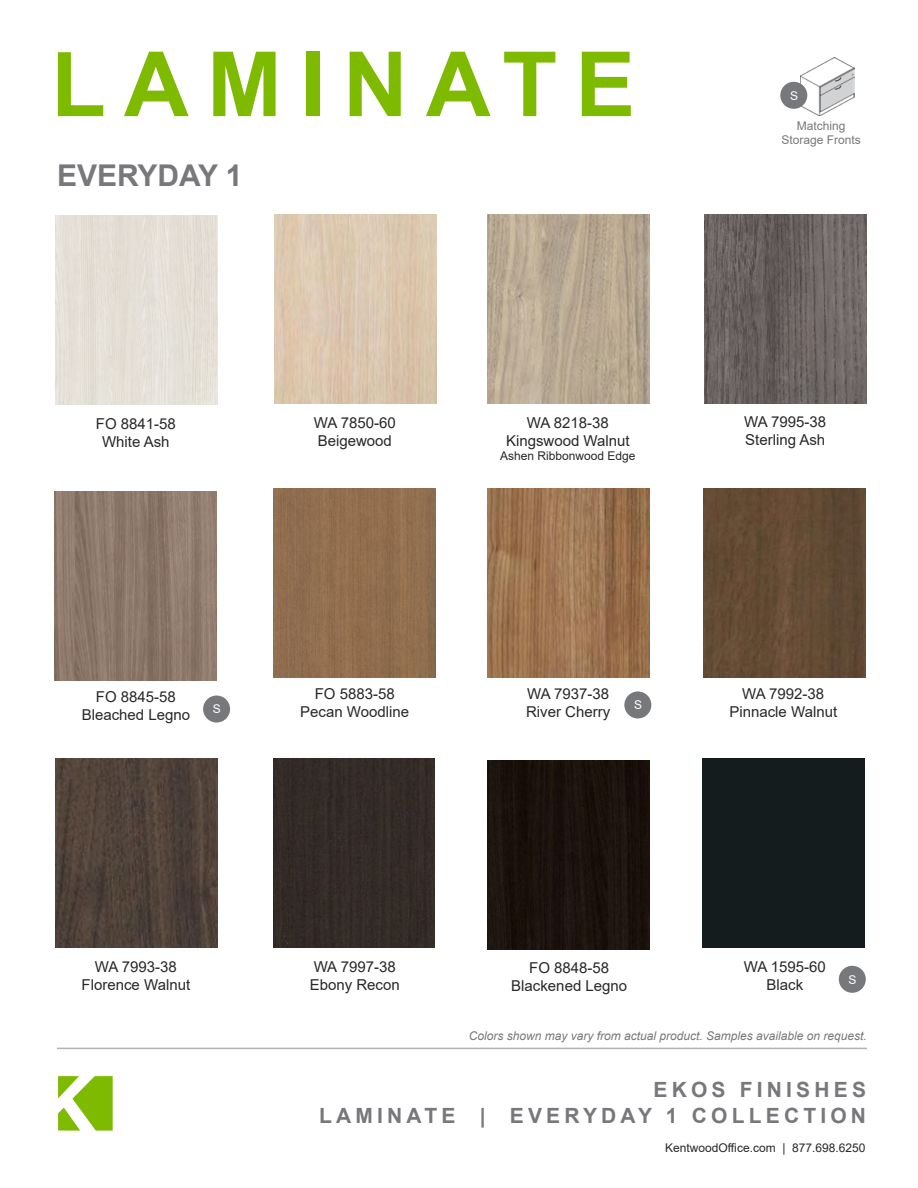
<style>
.page{position:relative;width:918px;height:1188px;background:#fff}
.page>*{position:absolute;margin:0;border:0;box-sizing:border-box;transform-origin:0 0}
.t1{font:700 90px "Arial";letter-spacing:.2em;color:#7ebb00}
.t2{font:700 30px "Arial";color:#77787b}
.t3{font:700 21px/25.2px "Arial";letter-spacing:.2em;color:#77787b;text-align:right}
.t4{font:15px/18px "Arial";color:#292829;text-align:center}
.t5{font:italic 12px "Arial";color:#77787b}
.t6{font:12px "Arial";color:#292829}
.t7{font:12px/14.4px "Arial";color:#77787b;text-align:center}
.t8{font:12px "Arial";color:#fff}
</style>
<div class="page">
<svg style="left:58px;top:1076px;width:55px;height:55px"></svg>
<hr style="left:57px;top:1048px;width:810px;height:1px;background:#b1b4b6">
<img style="left:56px;top:759px;width:162px;height:189px">
<div style="left:487px;top:760px;width:162px;height:189px;background:#1c120c"></div>
<div style="left:273px;top:759px;width:162px;height:189px;background:#342b27"></div>
<div style="left:273px;top:488px;width:162px;height:189px;background:#916e4f"></div>
<img style="left:704px;top:488px;width:162px;height:189px">
<img style="left:488px;top:488px;width:162px;height:189px">
<img style="left:274px;top:214px;width:162px;height:189px">
<img style="left:487px;top:214px;width:162px;height:189px">
<img style="left:55px;top:492px;width:162px;height:189px">
<img style="left:800px;top:58px;width:55px;height:58px">
<div style="left:780px;top:82px;width:27px;height:27px;background:#77787b;border-radius:50%"></div>
<div style="left:624px;top:691px;width:27px;height:27px;background:#77787b;border-radius:50%"></div>
<div style="left:203px;top:696px;width:27px;height:27px;background:#77787b;border-radius:50%"></div>
<img style="left:704px;top:214px;width:162px;height:189px">
<div style="left:56px;top:216px;width:162px;height:189px;background:#e4dfd6"></div>
<div style="left:703px;top:759px;width:162px;height:189px;background:#141c1e"></div>
<div style="left:839px;top:966px;width:27px;height:27px;background:#77787b;border-radius:50%"></div>
<h1 class="t1" style="left:51px;top:21px;width:586px">LAMINATE</h1>
<h2 class="t2" style="left:57px;top:155px;width:187px">EVERYDAY 1</h2>
<p class="t8" style="left:790px;top:87px;width:10px">S</p>
<p class="t7" style="left:782px;top:118px;width:81px">Matching<br>Storage Fronts</p>
<p class="t4" style="left:96px;top:414px;width:82px">FO 8841-58<br>White Ash</p>
<p class="t4" style="left:314px;top:413px;width:83px;text-align:left">WA 7850-60<br>Beigewood</p>
<p class="t4" style="left:82px;top:688px;width:110px">FO 8845-58<br>Bleached Legno</p>
<p class="t8" style="left:213px;top:701px;width:10px">S</p>
<p class="t4" style="left:300px;top:685px;width:110px">FO 5883-58<br>Pecan Woodline</p>
<p class="t4" style="left:506px;top:413px;width:125px">WA 8218-38<br>Kingswood Walnut</p>
<p class="t6" style="left:500px;top:448px;width:137px">Ashen Ribbonwood Edge</p>
<p class="t4" style="left:744px;top:413px;width:83px;text-align:left">WA 7995-38<br>Sterling Ash</p>
<p class="t4" style="left:526px;top:684px;width:86px;text-align:left">WA 7937-38<br>River Cherry</p>
<p class="t8" style="left:634px;top:697px;width:10px">S</p>
<p class="t4" style="left:729px;top:685px;width:109px">WA 7992-38<br>Pinnacle Walnut</p>
<p class="t4" style="left:82px;top:957px;width:110px">WA 7993-38<br>Florence Walnut</p>
<p class="t4" style="left:511px;top:959px;width:117px">FO 8848-58<br>Blackened Legno</p>
<p class="t4" style="left:310px;top:957px;width:92px;text-align:left">WA 7997-38<br>Ebony Recon</p>
<p class="t4" style="left:744px;top:958px;width:83px">WA 1595-60<br>Black</p>
<p class="t8" style="left:849px;top:971px;width:10px">S</p>
<p class="t5" style="left:469px;top:1028px;width:400px">Colors shown may vary from actual product. Samples available on request.</p>
<h3 class="t3" style="left:319px;top:1078px;width:549px">EKOS FINISHES<br>LAMINATE | EVERYDAY 1 COLLECTION</h3>
<p class="t6" style="left:665px;top:1140px;width:202px">KentwoodOffice.com | 877.698.6250</p>
</div>
